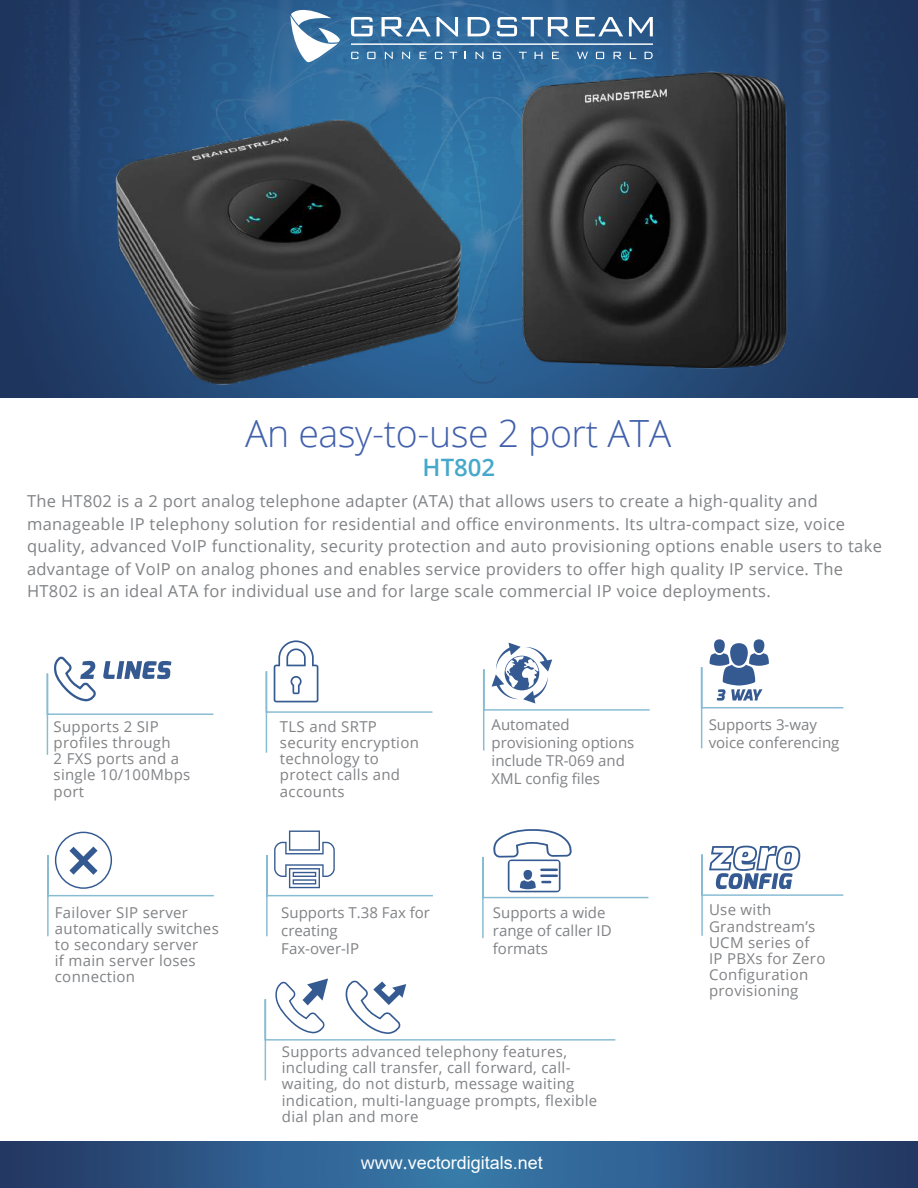
<style>
.page{position:relative;width:918px;height:1188px;background:#fff}
.page>*{position:absolute;margin:0;border:0;box-sizing:border-box;transform-origin:0 0}
.t1{font:300 37.5px "Open Sans";letter-spacing:-.01em;color:#4160ac}
.t2{font:600 24px "Open Sans";color:#46a8ca}
.t3{font:18px "Arial";color:#fff}
.t4{font:16.5px/22.5px "Open Sans";letter-spacing:.02em;color:#808285}
.t5{font:15px/16.2px "Open Sans";letter-spacing:.02em;color:#808285}
.t6{font:15px/18px "Open Sans";color:#808285}
.s1{font-family:"Open Sans"}
</style>
<div class="page">
<img style="left:0;top:0;width:299px;height:397px">
<svg style="left:291px;top:10px;width:8px;height:42px"></svg>
<svg style="left:0;top:1142px;width:918px;height:46px;background:#2d5988"></svg>
<svg style="left:483px;top:643px;width:167px;height:108px"></svg>
<svg style="left:714px;top:639px;width:11px;height:14px"></svg>
<svg style="left:753px;top:639px;width:12px;height:14px"></svg>
<svg style="left:482px;top:829px;width:167px;height:110px"></svg>
<svg style="left:264px;top:978px;width:352px;height:103px"></svg>
<svg style="left:700px;top:643px;width:144px;height:106px"></svg>
<svg style="left:701px;top:846px;width:143px;height:90px"></svg>
<svg style="left:266px;top:831px;width:167px;height:106px"></svg>
<svg style="left:265px;top:640px;width:168px;height:113px"></svg>
<svg style="left:47px;top:832px;width:167px;height:105px"></svg>
<img style="left:16px;top:52px;width:283px;height:344px">
<img style="left:299px;top:0;width:619px;height:398px">
<svg style="left:46px;top:656px;width:168px;height:99px"></svg>
<h1 class="t1" style="left:245px;top:407px;width:428px">An easy-to-use 2 port ATA</h1>
<p class="t4" style="left:27px;top:489px;width:856px">The HT802 is a 2 port analog telephone adapter (ATA) that allows users to create a high-quality and manageable IP telephony solution for residential and office environments. Its ultra-compact size, voice quality, advanced VoIP functionality, security protection and auto provisioning options enable users to take advantage of VoIP on analog phones and enables service providers to offer high quality IP service. The HT802 is an ideal ATA for individual use and for large scale commercial IP voice deployments.</p>
<h2 class="t2" style="left:423px;top:451px;width:74px">HT802</h2>
<p class="t5" style="left:54px;top:718px;width:138px">Supports 2 SIP profiles through<br>2 FXS ports and a single 10/100Mbps port</p>
<p class="t5" style="left:280px;top:718px;width:140px">TLS and SRTP security encryption technology to protect calls and accounts</p>
<p class="t6" style="left:492px;top:715px;width:144px">Automated provisioning options include TR-069 and<br>XML config files</p>
<p class="t6" style="left:709px;top:715px;width:132px">Supports 3-way voice conferencing</p>
<p class="t5" style="left:55px;top:904px;width:165px">Failover SIP server automatically switches to secondary server<br>if main server loses connection</p>
<p class="t6" style="left:281px;top:903px;width:150px">Supports T.38 Fax for creating<br>Fax-over-IP</p>
<p class="t6" style="left:493px;top:903px;width:120px">Supports a wide range of caller ID formats</p>
<p class="t5" style="left:709px;top:902px;width:118px">Use with<br>Grandstream’s<br>UCM series of<br>IP PBXs for Zero<br>Configuration provisioning</p>
<p class="t5" style="left:282px;top:1043px;width:317px">Supports advanced telephony features, including call transfer, call forward, call&shy;waiting, do not disturb, message waiting indication, multi-language prompts, flexible dial plan and more</p>
<p class="t3" style="left:361px;top:1153px;width:183px"><span class="s1">www.</span>vectordigitals.net</p>
</div>
